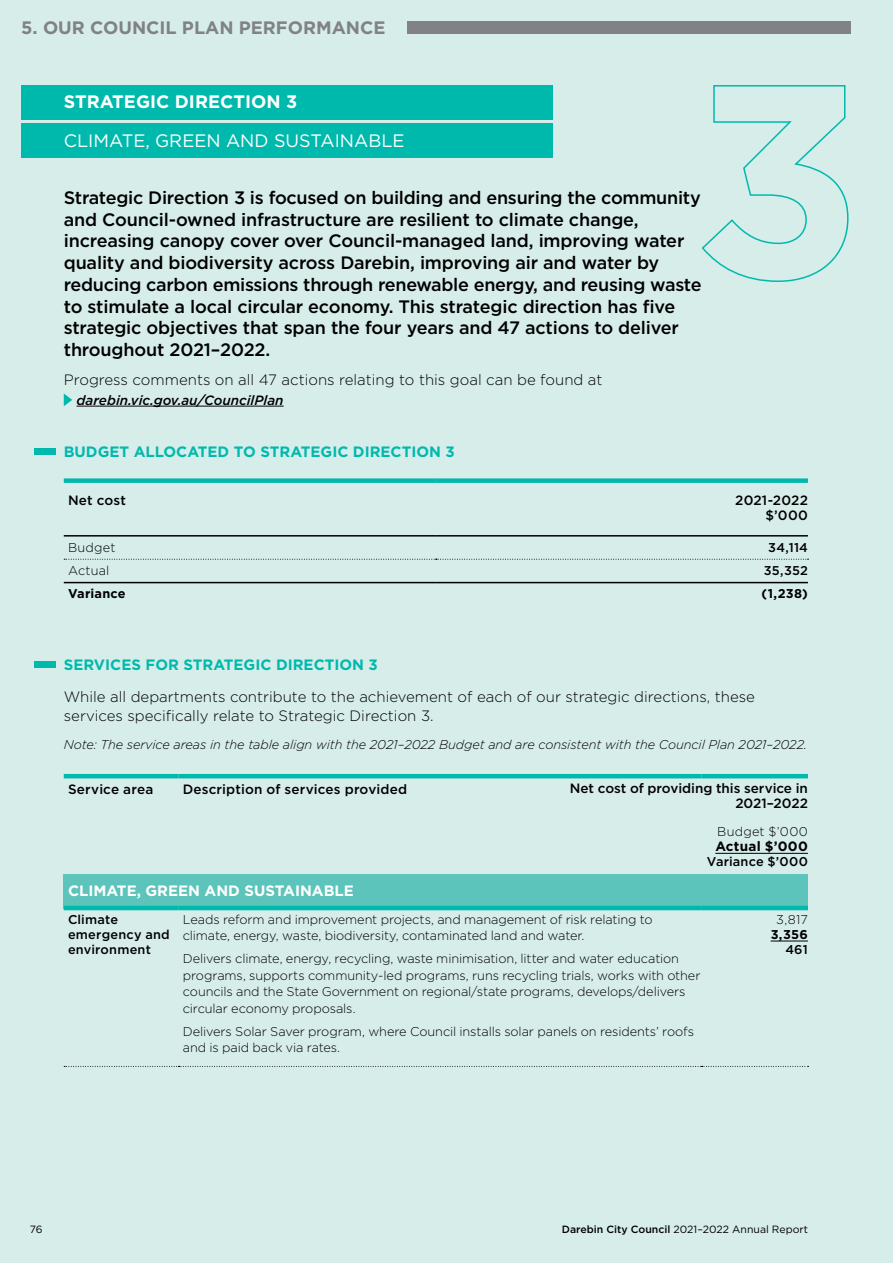
<style>
.page{position:relative;width:893px;height:1263px;background:#d6edea}
.page>*{position:absolute;margin:0;border:0;box-sizing:border-box;transform-origin:0 0}
.t1{font:500 18px/21.8px "Gotham";letter-spacing:-.01em;color:#000}
.t2{font:700 18px "Gotham";color:#808285}
.t3{font:18px "Gotham";color:#fff}
.t4{font:700 18px "Gotham";color:#fff}
.t5{font:300 15px/19.5px "Gotham";color:#000}
.t6{font:700 15px "Gotham";color:#00b9ad}
.t7{font:700 15px "Gotham";color:#fff}
.t8{font:500 13.5px/15px "Gotham";letter-spacing:.005em;color:#000;text-align:right}
.t9{font:italic 500 13.5px "Gotham";color:#000}
.t10{font:700 13.5px "Gotham";letter-spacing:.02em;color:#000}
.t11{font:300 12.75px/16.5px "Gotham";letter-spacing:-.01em;color:#000}
.t12{font:italic 300 12.75px "Gotham";letter-spacing:-.005em;color:#000}
.t13{font:500 12.75px/15px "Gotham";letter-spacing:.015em;color:#000}
.t14{font:700 12.75px "Gotham";letter-spacing:.02em;color:#000}
.t15{font:300 12.75px "Gotham";letter-spacing:.02em;color:#000}
.t16{font:10.5px "Gotham";color:#000}
.s1{font-weight:500}
</style>
<div class="page">
<div style="left:407px;top:21px;width:443px;height:13px;background:#808285"></div>
<div style="left:21px;top:85px;width:532px;height:34px;background:#00b9ad"></div>
<div style="left:21px;top:123px;width:532px;height:34px;background:#00b9ad"></div>
<svg style="left:64px;top:559px;width:744px;height:1px"></svg>
<hr style="left:64px;top:582px;width:372px;height:1px;background:#000">
<hr style="left:436px;top:582px;width:372px;height:1px;background:#000">
<div style="left:64px;top:478px;width:372px;height:5px;background:#00b9ad"></div>
<div style="left:436px;top:478px;width:372px;height:5px;background:#00b9ad"></div>
<hr style="left:64px;top:535px;width:372px;height:1px;background:#000">
<hr style="left:436px;top:535px;width:372px;height:1px;background:#000">
<div style="left:64px;top:874px;width:744px;height:34px;background:#5cc4bb"></div>
<svg style="left:64px;top:1066px;width:744px;height:1px"></svg>
<hr style="left:64px;top:774px;width:115px;height:4px;background:#00b9ad">
<hr style="left:179px;top:774px;width:523px;height:4px;background:#00b9ad">
<hr style="left:702px;top:774px;width:106px;height:4px;background:#00b9ad">
<hr style="left:64px;top:906px;width:115px;height:4px;background:#00b9ad">
<hr style="left:179px;top:906px;width:523px;height:4px;background:#00b9ad">
<hr style="left:702px;top:906px;width:106px;height:4px;background:#00b9ad">
<hr style="left:771px;top:941px;width:37px;height:1px;background:#000">
<div style="left:34px;top:449px;width:21px;height:6px;background:#00b9ad"></div>
<div style="left:34px;top:661px;width:21px;height:7px;background:#00b9ad"></div>
<hr style="left:77px;top:406px;width:207px;height:1px;background:#000">
<svg style="left:64px;top:393px;width:8px;height:13px"></svg>
<hr style="left:715px;top:853px;width:93px;height:1px;background:#000">
<svg style="left:701px;top:85px;width:148px;height:197px"></svg>
<h1 class="t2" style="left:21px;top:16px;width:366px">5. OUR COUNCIL PLAN PERFORMANCE</h1>
<h1 class="t4" style="left:64px;top:90px;width:235px">STRATEGIC DIRECTION 3</h1>
<h1 class="t3" style="left:64px;top:129px;width:342px">CLIMATE, GREEN AND SUSTAINABLE</h1>
<p class="t1" style="left:64px;top:186px;width:639px">Strategic Direction 3 is focused on building and ensuring the community and Council-owned infrastructure are resilient to climate change, increasing canopy cover over Council-managed land, improving water quality and biodiversity across Darebin, improving air and water by reducing carbon emissions through renewable energy, and reusing waste to stimulate a local circular economy. This strategic direction has five strategic objectives that span the four years and 47 actions to deliver throughout 2021–2022.</p>
<p class="t5" style="left:64px;top:370px;width:540px">Progress comments on all 47 actions relating to this goal can be found at</p>
<p class="t9" style="left:77px;top:391px;width:209px">darebin.vic.gov.au/CouncilPlan</p>
<p class="t6" style="left:64px;top:442px;width:393px">BUDGET ALLOCATED TO STRATEGIC DIRECTION 3</p>
<p class="t8" style="left:68px;top:493px;width:59px">Net cost</p>
<p class="t8" style="left:735px;top:493px;width:74px">2021-2022 $’000</p>
<p class="t11" style="left:68px;top:538px;width:49px">Budget</p>
<p class="t13" style="left:768px;top:539px;width:41px">34,114</p>
<p class="t11" style="left:68px;top:562px;width:43px">Actual</p>
<p class="t13" style="left:764px;top:563px;width:46px">35,352</p>
<p class="t14" style="left:68px;top:585px;width:59px">Variance</p>
<p class="t14" style="left:762px;top:585px;width:48px">(1,238)</p>
<p class="t6" style="left:64px;top:654px;width:316px">SERVICES FOR STRATEGIC DIRECTION 3</p>
<p class="t5" style="left:64px;top:686px;width:693px">While all departments contribute to the achievement of each of our strategic directions, these services specifically relate to Strategic Direction 3.</p>
<p class="t12" style="left:64px;top:736px;width:745px">Note: The service areas in the table align with the 2021–2022 Budget and are consistent with the Council Plan 2021–2022.</p>
<p class="t8" style="left:68px;top:782px;width:87px">Service area</p>
<p class="t8" style="left:183px;top:782px;width:226px">Description of services provided</p>
<p class="t8" style="left:570px;top:781px;width:240px">Net cost of providing this service in<br>2021–2022</p>
<p class="t15" style="left:717px;top:823px;width:92px">Budget $’000</p>
<p class="t10" style="left:715px;top:837px;width:94px">Actual $’000</p>
<p class="t13" style="left:707px;top:854px;width:103px">Variance $’000</p>
<p class="t7" style="left:68px;top:881px;width:287px">CLIMATE, GREEN AND SUSTAINABLE</p>
<p class="t13" style="left:68px;top:911px;width:103px">Climate emergency and environment</p>
<p class="t11" style="left:183px;top:911px;width:471px">Leads reform and improvement projects, and management of risk relating to climate, energy, waste, biodiversity, contaminated land and water.</p>
<p class="t11" style="left:183px;top:950px;width:519px">Delivers climate, energy, recycling, waste minimisation, litter and water education programs, supports community-led programs, runs recycling trials, works with other councils and the State Government on regional/state programs, develops/delivers circular economy proposals.</p>
<p class="t11" style="left:183px;top:1022px;width:513px">Delivers Solar Saver program, where Council installs solar panels on residents’ roofs and is paid back via rates.</p>
<p class="t11" style="left:776px;top:911px;width:33px">3,817</p>
<p class="t14" style="left:771px;top:926px;width:39px">3,356</p>
<p class="t13" style="left:785px;top:941px;width:24px">461</p>
<p class="t16" style="left:30px;top:1223px;width:14px">76</p>
<p class="t16" style="left:562px;top:1223px;width:248px"><span class="s1">Darebin City Council</span> 2021–2022 Annual Report</p>
</div>
